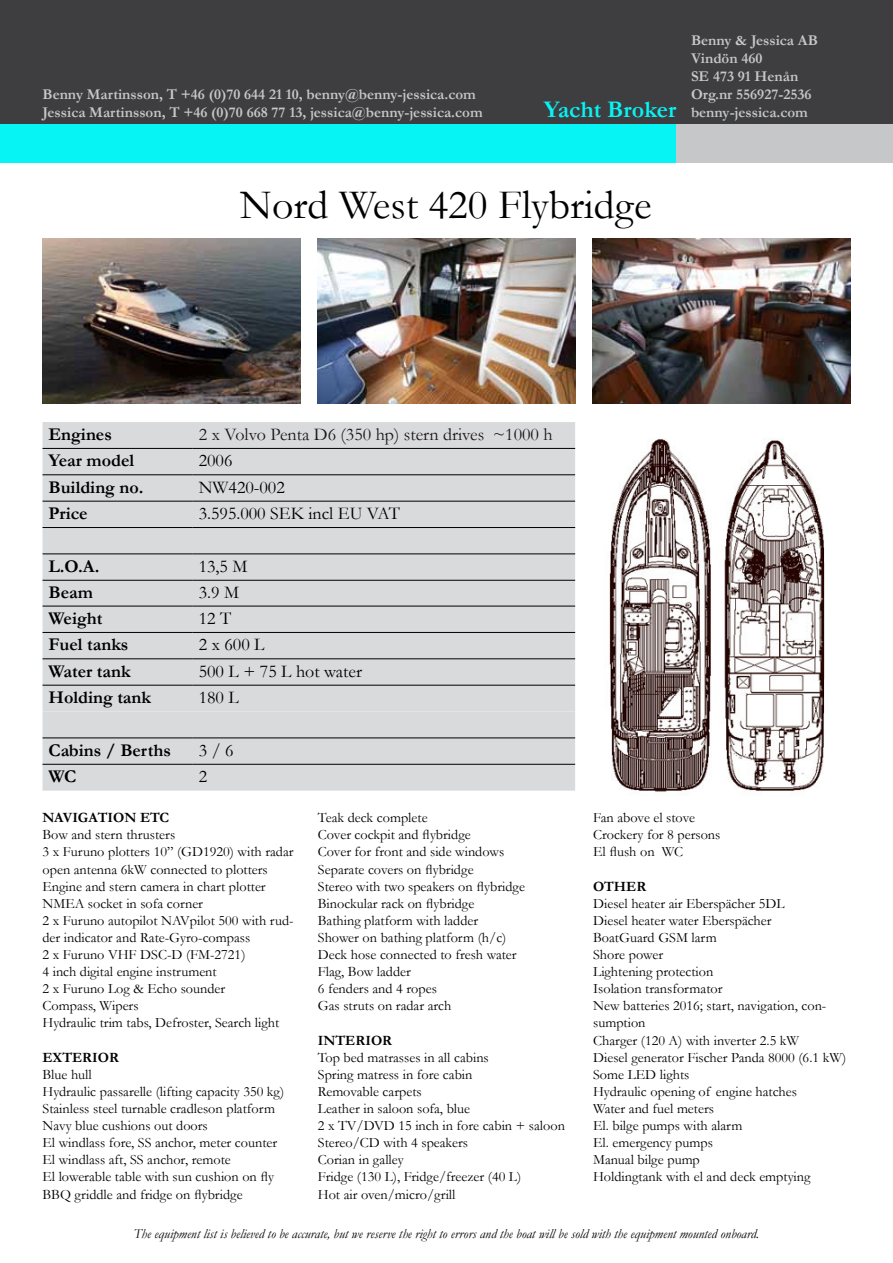
<style>
.page{position:relative;width:893px;height:1263px;background:#fff}
.page>*{position:absolute;margin:0;border:0;box-sizing:border-box;transform-origin:0 0}
.t1{font:42px "Garamond";color:#000}
.t2{font:700 18px "Garamond";color:#000}
.t3{font:18px "Garamond";color:#000}
.t4{font:18px "Garamond";color:#1a171b}
.t5{font:700 15px/18px "Garamond";color:#c6c7c8}
.t6{font:14.25px/17.1px "Garamond";color:#000}
.t7{font:700 14.25px "Garamond";color:#000}
.t8{font:italic 13.5px "Garamond";color:#000}
.s1{font-size:24px;color:#06f4f4}
</style>
<div class="page">
<div style="left:0;top:0;width:893px;height:124px;background:#3e3d40"></div>
<div style="left:0;top:124px;width:676px;height:38px;background:#06f4f4"></div>
<div style="left:676px;top:124px;width:217px;height:38px;background:#c6c7c8"></div>
<img style="left:42px;top:238px;width:259px;height:165px">
<img style="left:592px;top:238px;width:259px;height:165px">
<img style="left:317px;top:238px;width:258px;height:165px">
<img style="left:609px;top:439px;width:215px;height:354px">
<div style="left:43px;top:422px;width:532px;height:316px;background:#d9dadb"></div>
<div style="left:43px;top:659px;width:532px;height:52px;background:#d9dadb"></div>
<div style="left:43px;top:739px;width:532px;height:52px;background:#d9dadb"></div>
<hr style="left:43px;top:448px;width:150px;height:1px;background:#000">
<hr style="left:193px;top:448px;width:382px;height:1px;background:#000">
<hr style="left:43px;top:474px;width:150px;height:1px;background:#000">
<hr style="left:193px;top:474px;width:382px;height:1px;background:#000">
<hr style="left:43px;top:501px;width:150px;height:1px;background:#000">
<hr style="left:193px;top:501px;width:382px;height:1px;background:#000">
<hr style="left:43px;top:527px;width:150px;height:1px;background:#000">
<hr style="left:193px;top:527px;width:382px;height:1px;background:#000">
<hr style="left:43px;top:554px;width:150px;height:1px;background:#000">
<hr style="left:193px;top:554px;width:382px;height:1px;background:#000">
<hr style="left:43px;top:580px;width:150px;height:1px;background:#000">
<hr style="left:193px;top:580px;width:382px;height:1px;background:#000">
<hr style="left:43px;top:606px;width:150px;height:1px;background:#000">
<hr style="left:193px;top:606px;width:382px;height:1px;background:#000">
<hr style="left:43px;top:632px;width:150px;height:1px;background:#000">
<hr style="left:193px;top:632px;width:382px;height:1px;background:#000">
<hr style="left:43px;top:658px;width:150px;height:1px;background:#000">
<hr style="left:193px;top:658px;width:382px;height:1px;background:#000">
<hr style="left:43px;top:685px;width:150px;height:1px;background:#000">
<hr style="left:193px;top:685px;width:382px;height:1px;background:#000">
<hr style="left:43px;top:738px;width:150px;height:1px;background:#000">
<hr style="left:193px;top:738px;width:382px;height:1px;background:#000">
<hr style="left:43px;top:764px;width:150px;height:1px;background:#000">
<hr style="left:193px;top:764px;width:382px;height:1px;background:#000">
<p class="t5" style="left:43px;top:86px;width:442px">Benny Martinsson, T +46 (0)70 644 21 10, benny@benny-jessica.com<br>Jessica Martinsson, T +46 (0)70 668 77 13, jessica@benny-jessica.com</p>
<p class="t5" style="left:691px;top:31px;width:128px">Benny &amp; Jessica AB</p>
<p class="t5" style="left:691px;top:49px;width:73px">Vindön 460</p>
<p class="t5" style="left:691px;top:67px;width:109px">SE 473 91 Henån</p>
<p class="t5" style="left:691px;top:85px;width:122px">Org.nr 556927-2536</p>
<p class="t5" style="left:544px;top:103px;width:266px"><span class="s1">Yacht Broker</span> benny-jessica.com</p>
<h1 class="t1" style="left:240px;top:177px;width:413px">Nord West 420 Flybridge</h1>
<p class="t2" style="left:49px;top:422px;width:65px">Engines</p>
<p class="t4" style="left:199px;top:422px;width:355px">2 x Volvo Penta D6 (350 hp) stern drives ~1000 h</p>
<p class="t2" style="left:49px;top:448px;width:87px">Year model</p>
<p class="t3" style="left:199px;top:448px;width:35px">2006</p>
<p class="t2" style="left:49px;top:475px;width:97px">Building no.</p>
<p class="t3" style="left:199px;top:475px;width:88px">NW420-002</p>
<p class="t2" style="left:49px;top:501px;width:41px">Price</p>
<p class="t3" style="left:199px;top:501px;width:203px">3.595.000 SEK incl EU VAT</p>
<p class="t2" style="left:49px;top:554px;width:52px">L.O.A.</p>
<p class="t3" style="left:199px;top:554px;width:50px">13,5 M</p>
<p class="t2" style="left:49px;top:580px;width:46px">Beam</p>
<p class="t3" style="left:199px;top:580px;width:42px">3.9 M</p>
<p class="t2" style="left:49px;top:606px;width:55px">Weight</p>
<p class="t3" style="left:199px;top:606px;width:34px">12 T</p>
<p class="t2" style="left:49px;top:632px;width:81px">Fuel tanks</p>
<p class="t3" style="left:199px;top:632px;width:67px">2 x 600 L</p>
<p class="t2" style="left:49px;top:659px;width:84px">Water tank</p>
<p class="t3" style="left:199px;top:659px;width:165px">500 L + 75 L hot water</p>
<p class="t2" style="left:49px;top:685px;width:104px">Holding tank</p>
<p class="t3" style="left:199px;top:685px;width:42px">180 L</p>
<p class="t2" style="left:49px;top:738px;width:124px">Cabins / Berths</p>
<p class="t3" style="left:199px;top:738px;width:36px">3 / 6</p>
<p class="t2" style="left:49px;top:764px;width:29px">WC</p>
<p class="t3" style="left:199px;top:764px;width:10px">2</p>
<p class="t7" style="left:43px;top:808px;width:128px">NAVIGATION ETC</p>
<p class="t6" style="left:43px;top:826px;width:253px">Bow and stern thrusters<br>3 x Furuno plotters 10” (GD1920) with radar open antenna 6kW connected to plotters Engine and stern camera in chart plotter NMEA socket in sofa corner<br>2 x Furuno autopilot NAVpilot 500 with rud&shy;der indicator and Rate-Gyro-compass<br>2 x Furuno VHF DSC-D (FM-2721)<br>4 inch digital engine instrument<br>2 x Furuno Log &amp; Echo sounder<br>Compass, Wipers<br>Hydraulic trim tabs, Defroster, Search light</p>
<p class="t7" style="left:43px;top:1047px;width:78px">EXTERIOR</p>
<p class="t6" style="left:43px;top:1065px;width:243px">Blue hull<br>Hydraulic passarelle (lifting capacity 350 kg)<br>Stainless steel turnable cradleson platform Navy blue cushions out doors<br>El windlass fore, SS anchor, meter counter El windlass aft, SS anchor, remote<br>El lowerable table with sun cushion on fly BBQ griddle and fridge on flybridge</p>
<p class="t6" style="left:318px;top:809px;width:209px">Teak deck complete<br>Cover cockpit and flybridge<br>Cover for front and side windows<br>Separate covers on flybridge<br>Stereo with two speakers on flybridge<br>Binockular rack on flybridge<br>Bathing platform with ladder<br>Shower on bathing platform (h/c)<br>Deck hose connected to fresh water<br>Flag, Bow ladder<br>6 fenders and 4 ropes<br>Gas struts on radar arch</p>
<p class="t7" style="left:318px;top:1030px;width:76px">INTERIOR</p>
<p class="t6" style="left:318px;top:1048px;width:249px">Top bed matrasses in all cabins<br>Spring matress in fore cabin<br>Removable carpets<br>Leather in saloon sofa, blue<br>2 x TV/DVD 15 inch in fore cabin + saloon<br>Stereo/CD with 4 speakers<br>Corian in galley<br>Fridge (130 L), Fridge/freezer (40 L)<br>Hot air oven/micro/grill</p>
<p class="t6" style="left:593px;top:809px;width:129px">Fan above el stove<br>Crockery for 8 persons<br>El flush on WC</p>
<p class="t7" style="left:593px;top:876px;width:55px">OTHER</p>
<p class="t6" style="left:593px;top:894px;width:254px">Diesel heater air Eberspächer 5DL<br>Diesel heater water Eberspächer<br>BoatGuard GSM larm<br>Shore power<br>Lightening protection<br>Isolation transformator<br>New batteries 2016; start, navigation, con&shy;sumption<br>Charger (120 A) with inverter 2.5 kW<br>Diesel generator Fischer Panda 8000 (6.1 kW)<br>Some LED lights<br>Hydraulic opening of engine hatches<br>Water and fuel meters<br>El. bilge pumps with alarm<br>El. emergency pumps<br>Manual bilge pump<br>Holdingtank with el and deck emptying</p>
<p class="t8" style="left:134px;top:1225px;width:627px">The equipment list is believed to be accurate, but we reserve the right to errors and the boat will be sold with the equipment mounted onboard.</p>
</div>
